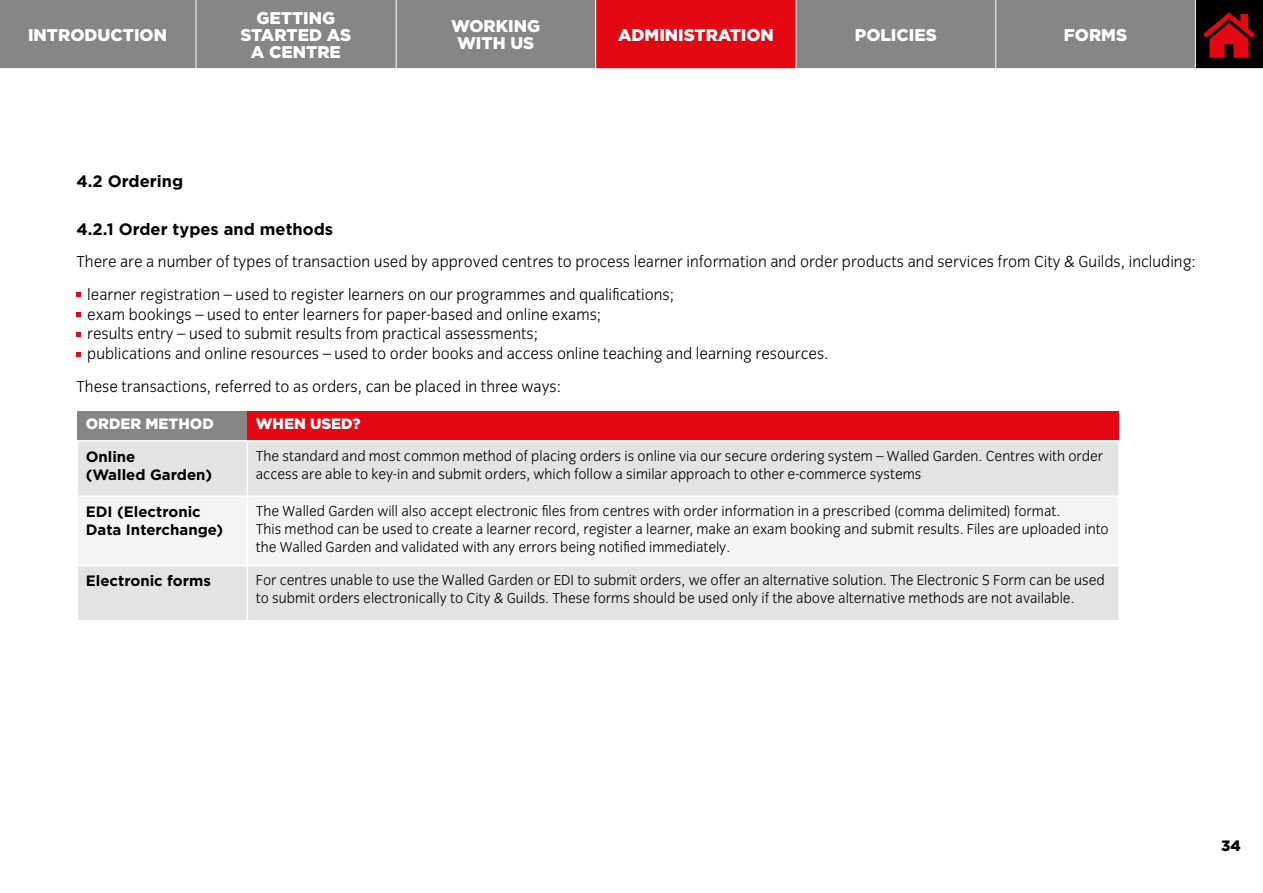
<style>
.page{position:relative;width:1263px;height:893px;background:#fff}
.page>*{position:absolute;margin:0;border:0;box-sizing:border-box;transform-origin:0 0}
.t1{font:900 16.95px/17px "Gotham";color:#fff;text-align:center}
.t2{font:16.5px/19.8px "Congress Sans Light Std";color:#000}
.t3{font:700 16.5px "Gotham";color:#000}
.t4{font:15px/18px "Congress Sans Light Std";color:#000}
.t5{font:700 15px/18px "Gotham";color:#000}
.t6{font:900 15px "Gotham";color:#fff}
.t7{font:900 15px "Gotham";color:#000}
</style>
<div class="page">
<svg style="left:77px;top:293px;width:4px;height:4px"></svg>
<svg style="left:77px;top:312px;width:4px;height:5px"></svg>
<svg style="left:77px;top:332px;width:4px;height:4px"></svg>
<svg style="left:77px;top:352px;width:4px;height:4px"></svg>
<div style="left:77px;top:411px;width:170px;height:30px;background:#878686"></div>
<div style="left:247px;top:411px;width:872px;height:30px;background:#e30613"></div>
<div style="left:78px;top:442px;width:1040px;height:178px;background:#e3e3e3"></div>
<div style="left:78px;top:497px;width:1040px;height:68px;background:#f4f4f4"></div>
<hr style="left:77px;top:440px;width:170px;height:2px;background:#fff">
<hr style="left:247px;top:440px;width:873px;height:2px;background:#fff">
<hr style="left:247px;top:442px;width:1px;height:53px;background:#fff">
<hr style="left:77px;top:495px;width:170px;height:2px;background:#fff">
<hr style="left:247px;top:495px;width:873px;height:2px;background:#fff">
<hr style="left:247px;top:497px;width:1px;height:68px;background:#fff">
<hr style="left:77px;top:565px;width:170px;height:1px;background:#fff">
<hr style="left:247px;top:565px;width:873px;height:1px;background:#fff">
<hr style="left:247px;top:566px;width:1px;height:54px;background:#fff">
<div style="left:0;top:0;width:196px;height:69px;background:#878686"></div>
<div style="left:196px;top:0;width:200px;height:69px;background:#878686"></div>
<div style="left:396px;top:0;width:200px;height:69px;background:#878686"></div>
<div style="left:596px;top:0;width:200px;height:69px;background:#e30613"></div>
<div style="left:796px;top:0;width:200px;height:69px;background:#878686"></div>
<div style="left:996px;top:0;width:200px;height:69px;background:#878686"></div>
<div style="left:1195px;top:0;width:68px;height:69px;background:#000"></div>
<svg style="left:1203px;top:12px;width:52px;height:46px"></svg>
<hr style="left:196px;top:0;width:1px;height:69px;background:#fff">
<hr style="left:0;top:68px;width:1263px;height:1px;background:#fff">
<hr style="left:396px;top:0;width:1px;height:69px;background:#fff">
<hr style="left:595px;top:0;width:1px;height:69px;background:#fff">
<hr style="left:796px;top:0;width:1px;height:69px;background:#fff">
<hr style="left:995px;top:0;width:1px;height:69px;background:#fff">
<hr style="left:1195px;top:0;width:1px;height:69px;background:#fff">
<p class="t1" style="left:28px;top:26px;width:140px">INTRODUCTION</p>
<p class="t3" style="left:77px;top:172px;width:108px">4.2 Ordering</p>
<p class="t1" style="left:240px;top:9px;width:112px">GETTING<br>STARTED AS<br>A CENTRE</p>
<p class="t1" style="left:451px;top:17px;width:90px">WORKING<br>WITH US</p>
<p class="t1" style="left:618px;top:26px;width:157px">ADMINISTRATION</p>
<p class="t1" style="left:855px;top:26px;width:83px">POLICIES</p>
<p class="t1" style="left:1064px;top:26px;width:65px">FORMS</p>
<p class="t3" style="left:77px;top:219px;width:258px">4.2.1 Order types and methods</p>
<p class="t2" style="left:87px;top:246px;width:1110px;line-height:32.5px;text-indent:-11px">There are a number of types of transaction used by approved centres to process learner information and order products and services from City &amp; Guilds, including: learner registration – used to register learners on our programmes and qualifications;</p>
<p class="t2" style="left:87px;top:305px;width:743px">exam bookings – used to enter learners for paper-based and online exams;<br>results entry – used to submit results from practical assessments;<br>publications and online resources – used to order books and access online teaching and learning resources.</p>
<p class="t2" style="left:77px;top:377px;width:486px">These transactions, referred to as orders, can be placed in three ways:</p>
<p class="t6" style="left:86px;top:413px;width:130px">ORDER METHOD</p>
<p class="t6" style="left:256px;top:413px;width:106px">WHEN USED?</p>
<p class="t5" style="left:86px;top:447px;width:128px">Online<br>(Walled Garden)</p>
<p class="t4" style="left:256px;top:447px;width:849px">The standard and most common method of placing orders is online via our secure ordering system – Walled Garden. Centres with order access are able to key-in and submit orders, which follow a similar approach to other e-commerce systems</p>
<p class="t5" style="left:86px;top:502px;width:139px">EDI (Electronic<br>Data Interchange)</p>
<p class="t4" style="left:256px;top:502px;width:854px">The Walled Garden will also accept electronic files from centres with order information in a prescribed (comma delimited) format.<br>This method can be used to create a learner record, register a learner, make an exam booking and submit results. Files are uploaded into the Walled Garden and validated with any errors being notified immediately.</p>
<p class="t5" style="left:86px;top:572px;width:127px">Electronic forms</p>
<p class="t4" style="left:256px;top:572px;width:850px">For centres unable to use the Walled Garden or EDI to submit orders, we offer an alternative solution. The Electronic S Form can be used to submit orders electronically to City &amp; Guilds. These forms should be used only if the above alternative methods are not available.</p>
<p class="t7" style="left:1221px;top:835px;width:21px">34</p>
</div>
